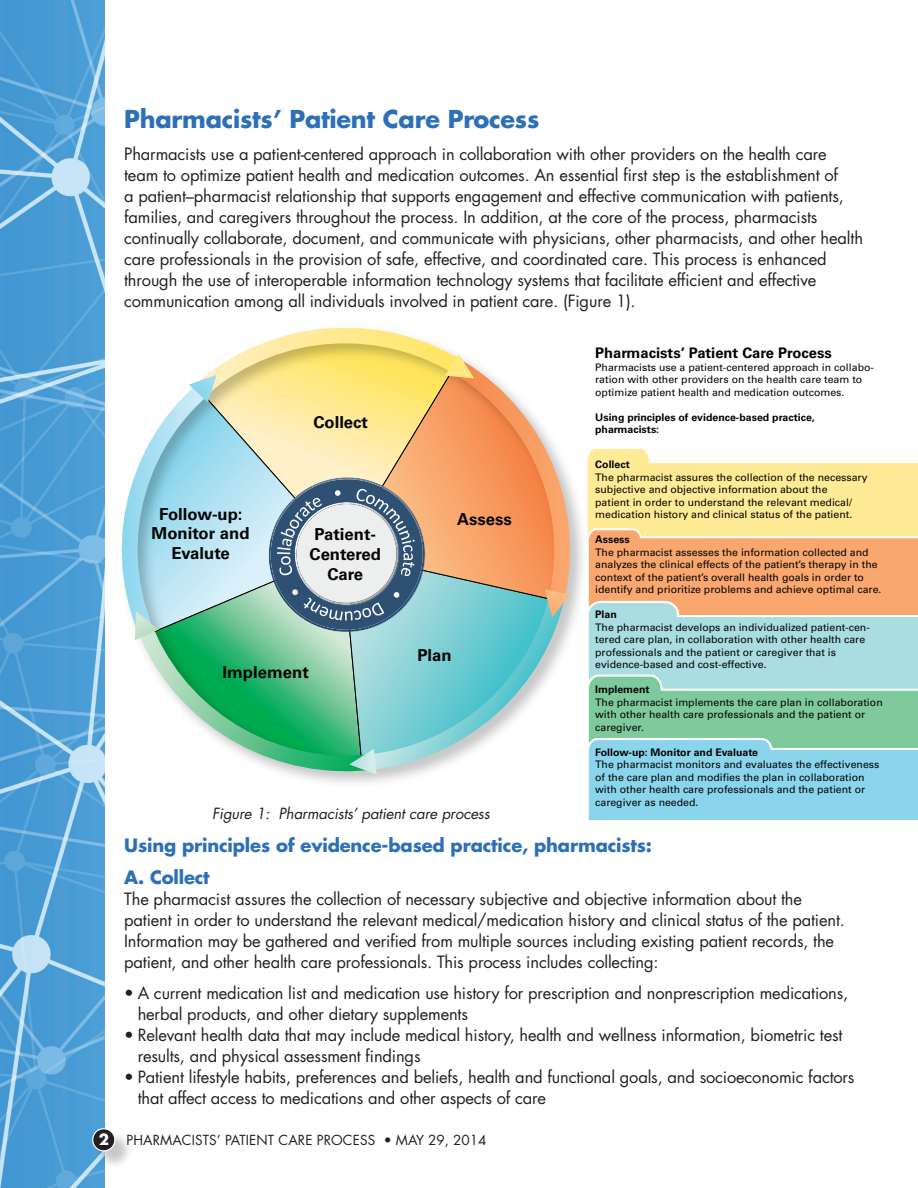
<style>
.page{position:relative;width:918px;height:1188px;background:#fff}
.page>*{position:absolute;margin:0;border:0;box-sizing:border-box;transform-origin:0 0}
.t1{font:700 24px "Futura Std";letter-spacing:-.01em;color:#2d70b8}
.t2{font:700 18px/31.8px "Futura Std";letter-spacing:-.01em;color:#2d70b8}
.t3{font:900 16.65px "Univers";color:#040503}
.t4{font:16.5px/21px "Futura Std";letter-spacing:-.01em;color:#231f20}
.t5{font:700 16.5px/19.8px "Univers";color:#040503;text-align:center}
.t6{font:italic 15px "Futura Std";letter-spacing:-.01em;color:#231f20}
.t7{font:700 14.55px "Univers";color:#040503}
.t8{font:13.5px "Futura Std";letter-spacing:.01em;color:#231f20}
.t9{font:10.35px/12.5px "Univers";color:#040503}
.t10{font:700 10.35px/12.5px "Univers";color:#040503}
.s1{font-weight:700;font-size:15px;color:#fff}
</style>
<div class="page">
<img style="left:0;top:0;width:105px;height:1188px">
<div style="left:95px;top:1131px;width:39px;height:39px;background:#231f20;opacity:.25"></div>
<div style="left:93px;top:1129px;width:22px;height:22px;background:#231f20;border-radius:50%"></div>
<div style="left:92px;top:1128px;width:23px;height:23px;border:1px solid #fff;border-radius:50%"></div>
<svg style="left:121px;top:327px;width:457px;height:452px"></svg>
<svg style="left:587px;top:449px;width:331px;height:371px;background:#c2d2b5"></svg>
<h1 class="t1" style="left:124px;top:103px;width:417px">Pharmacists’ Patient Care Process</h1>
<p class="t4" style="left:124px;top:143px;width:740px">Pharmacists use a patient-centered approach in collaboration with other providers on the health care team to optimize patient health and medication outcomes. An essential first step is the establishment of<br>a patient–pharmacist relationship that supports engagement and effective communication with patients, families, and caregivers throughout the process. In addition, at the core of the process, pharmacists continually collaborate, document, and communicate with physicians, other pharmacists, and other health care professionals in the provision of safe, effective, and coordinated care. This process is enhanced through the use of interoperable information technology systems that facilitate efficient and effective communication among all individuals involved in patient care. (Figure 1).</p>
<p class="t3" style="left:346px;top:261px;width:309px">Pharmacists' Patient Care Process</p>
<p class="t7" style="left:595px;top:345px;width:238px">Pharmacists’ Patient Care Process</p>
<p class="t9" style="left:595px;top:361px;width:280px">Pharmacists use a patient-centered approach in collabo&shy;ration with other providers on the health care team to optimize patient health and medication outcomes.</p>
<p class="t10" style="left:595px;top:411px;width:221px">Using principles of evidence-based practice, pharmacists:</p>
<p class="t10" style="left:595px;top:459px;width:36px">Collect</p>
<p class="t9" style="left:595px;top:471px;width:274px">The pharmacist assures the collection of the necessary subjective and objective information about the<br>patient in order to understand the relevant medical/ medication history and clinical status of the patient.</p>
<p class="t10" style="left:595px;top:534px;width:36px">Assess</p>
<p class="t9" style="left:595px;top:546px;width:288px">The pharmacist assesses the information collected and analyzes the clinical effects of the patient’s therapy in the context of the patient’s overall health goals in order to identify and prioritize problems and achieve optimal care.</p>
<p class="t10" style="left:595px;top:609px;width:23px">Plan</p>
<p class="t9" style="left:595px;top:621px;width:276px">The pharmacist develops an individualized patient-cen&shy;tered care plan, in collaboration with other health care professionals and the patient or caregiver that is evidence-based and cost-effective.</p>
<p class="t10" style="left:595px;top:684px;width:56px">Implement</p>
<p class="t9" style="left:595px;top:696px;width:289px">The pharmacist implements the care plan in collaboration with other health care professionals and the patient or caregiver.</p>
<p class="t10" style="left:595px;top:746px;width:164px">Follow-up: Monitor and Evaluate</p>
<p class="t9" style="left:595px;top:759px;width:286px">The pharmacist monitors and evaluates the effectiveness of the care plan and modifies the plan in collaboration with other health care professionals and the patient or caregiver as needed.</p>
<p class="t5" style="left:313px;top:413px;width:56px">Collect</p>
<p class="t5" style="left:152px;top:504px;width:99px">Follow-up:<br>Monitor and<br>Evalute</p>
<p class="t5" style="left:457px;top:509px;width:56px">Assess</p>
<p class="t5" style="left:310px;top:525px;width:73px">Patient-<br>Centered<br>Care</p>
<p class="t5" style="left:417px;top:645px;width:36px">Plan</p>
<p class="t5" style="left:223px;top:663px;width:88px">Implement</p>
<p class="t6" style="left:212px;top:803px;width:279px">Figure 1: Pharmacists’ patient care process</p>
<p class="t2" style="left:124px;top:829px;width:529px">Using principles of evidence-based practice, pharmacists:<br>A. Collect</p>
<p class="t4" style="left:124px;top:888px;width:722px">The pharmacist assures the collection of necessary subjective and objective information about the patient in order to understand the relevant medical/medication history and clinical status of the patient.<br>Information may be gathered and verified from multiple sources including existing patient records, the patient, and other health care professionals. This process includes collecting:</p>
<p class="t4" style="left:138px;top:983px;width:712px;text-indent:-13px">• A current medication list and medication use history for prescription and nonprescription medications, herbal products, and other dietary supplements</p>
<p class="t4" style="left:138px;top:1025px;width:706px;text-indent:-13px">• Relevant health data that may include medical history, health and wellness information, biometric test results, and physical assessment findings</p>
<p class="t4" style="left:138px;top:1067px;width:718px;text-indent:-13px">• Patient lifestyle habits, preferences and beliefs, health and functional goals, and socioeconomic factors that affect access to medications and other aspects of care</p>
<p class="t8" style="left:99px;top:1132px;width:389px"><span class="s1">2</span> PHARMACISTS’ PATIENT CARE PROCESS • MAY 29, 2014</p>
</div>
